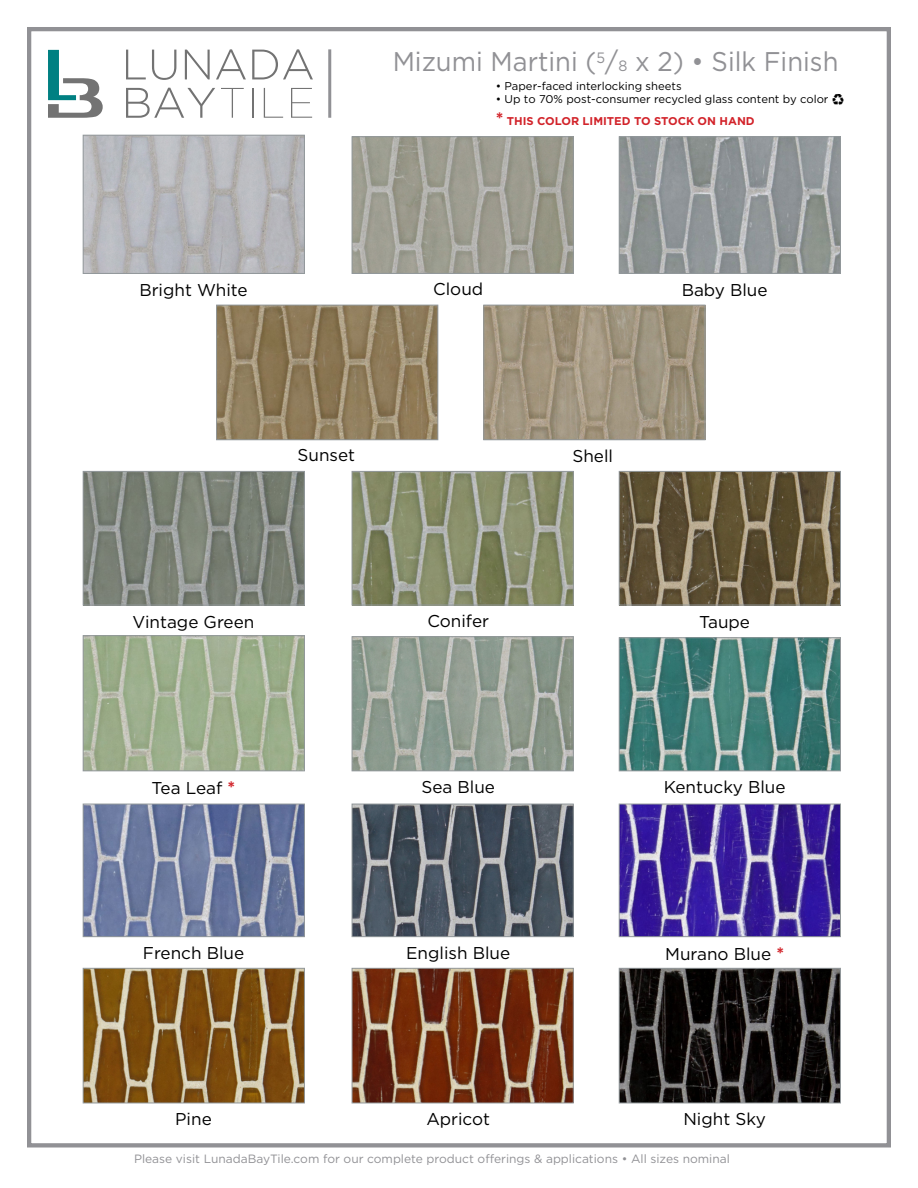
<style>
.page{position:relative;width:918px;height:1188px;background:#fff}
.page>*{position:absolute;margin:0;border:0;box-sizing:border-box;transform-origin:0 0}
.t1{font:27px "Gotham";color:#919195;scale:.95 1}
.t2{font:17.1px "Gotham";color:#000}
.t3{font:12px "Gotham";color:#919195}
.t4{font:11.25px/21.6px "Gotham";color:#000}
.s1{font-size:15px}
.s2{font-family:"Recycle"}
.s3{font-weight:700;font-size:18px;color:#d2232a}
.s4{font-weight:700;color:#d2232a}
</style>
<div class="page">
<img style="left:486px;top:307px;width:217px;height:131px">
<div style="left:484px;top:305px;width:221px;height:135px;border:1px solid #92989b"></div>
<img style="left:218px;top:307px;width:218px;height:131px">
<div style="left:216px;top:305px;width:222px;height:135px;border:1px solid #92989b"></div>
<img style="left:621px;top:473px;width:218px;height:130px">
<div style="left:619px;top:471px;width:222px;height:134px;border:1px solid #92989b"></div>
<img style="left:354px;top:473px;width:217px;height:130px">
<div style="left:352px;top:471px;width:221px;height:134px;border:1px solid #92989b"></div>
<img style="left:85px;top:473px;width:218px;height:130px">
<div style="left:83px;top:471px;width:222px;height:134px;border:1px solid #92989b"></div>
<img style="left:621px;top:640px;width:218px;height:129px">
<div style="left:619px;top:638px;width:222px;height:133px;border:1px solid #92989b"></div>
<img style="left:354px;top:639px;width:217px;height:130px">
<div style="left:352px;top:637px;width:221px;height:134px;border:1px solid #92989b"></div>
<img style="left:85px;top:637px;width:218px;height:132px">
<div style="left:83px;top:635px;width:222px;height:136px;border:1px solid #92989b"></div>
<img style="left:621px;top:139px;width:218px;height:133px">
<div style="left:619px;top:137px;width:222px;height:137px;border:1px solid #92989b"></div>
<img style="left:621px;top:806px;width:218px;height:129px">
<div style="left:619px;top:804px;width:222px;height:133px;border:1px solid #92989b"></div>
<img style="left:354px;top:139px;width:217px;height:133px">
<div style="left:352px;top:137px;width:221px;height:137px;border:1px solid #92989b"></div>
<img style="left:354px;top:806px;width:217px;height:129px">
<div style="left:352px;top:804px;width:221px;height:133px;border:1px solid #92989b"></div>
<img style="left:85px;top:137px;width:218px;height:135px">
<div style="left:83px;top:135px;width:222px;height:139px;border:1px solid #92989b"></div>
<img style="left:85px;top:806px;width:218px;height:129px">
<div style="left:83px;top:804px;width:222px;height:133px;border:1px solid #92989b"></div>
<img style="left:621px;top:970px;width:218px;height:131px">
<div style="left:619px;top:968px;width:222px;height:135px;border:1px solid #92989b"></div>
<img style="left:354px;top:970px;width:217px;height:131px">
<div style="left:352px;top:968px;width:221px;height:135px;border:1px solid #92989b"></div>
<img style="left:85px;top:970px;width:218px;height:131px">
<div style="left:83px;top:968px;width:222px;height:135px;border:1px solid #92989b"></div>
<div style="left:27px;top:27px;width:864px;height:1120px;border:4px solid #919195"></div>
<svg style="left:126px;top:50px;width:20px;height:29px"></svg>
<svg style="left:152px;top:50px;width:24px;height:30px"></svg>
<svg style="left:185px;top:50px;width:25px;height:29px"></svg>
<svg style="left:216px;top:49px;width:30px;height:30px"></svg>
<svg style="left:252px;top:49px;width:61px;height:30px"></svg>
<svg style="left:126px;top:88px;width:89px;height:30px"></svg>
<svg style="left:221px;top:88px;width:23px;height:30px"></svg>
<hr style="left:252px;top:88px;width:1px;height:30px;background:#737373">
<svg style="left:264px;top:88px;width:19px;height:30px"></svg>
<svg style="left:291px;top:88px;width:21px;height:30px"></svg>
<svg style="left:48px;top:50px;width:55px;height:68px"></svg>
<hr style="left:328px;top:49px;width:3px;height:69px;background:#919195">
<h1 class="t1" style="left:393px;top:44px;width:471px">Mizumi Martini (<sup>5</sup>/<span class="s1">8</span> x 2) • Silk Finish</h1>
<p class="t4" style="left:496px;top:75px;width:187px">• Paper-faced interlocking sheets</p>
<p class="t4" style="left:496px;top:88px;width:350px">• Up to 70% post-consumer recycled glass content by color <span class="s2">C </span><span class="s3">*</span> <span class="s4">THIS COLOR LIMITED TO STOCK ON HAND</span></p>
<p class="t2" style="left:139px;top:279px;width:110px">Bright White</p>
<p class="t2" style="left:433px;top:278px;width:52px">Cloud</p>
<p class="t2" style="left:682px;top:279px;width:87px">Baby Blue</p>
<p class="t2" style="left:298px;top:444px;width:59px">Sunset</p>
<p class="t2" style="left:572px;top:445px;width:42px">Shell</p>
<p class="t2" style="left:133px;top:611px;width:123px">Vintage Green</p>
<p class="t2" style="left:427px;top:610px;width:63px">Conifer</p>
<p class="t2" style="left:699px;top:611px;width:52px">Taupe</p>
<p class="t2" style="left:152px;top:777px;width:85px">Tea Leaf <span class="s3">*</span></p>
<p class="t2" style="left:421px;top:776px;width:75px">Sea Blue</p>
<p class="t2" style="left:664px;top:776px;width:123px">Kentucky Blue</p>
<p class="t2" style="left:143px;top:942px;width:103px">French Blue</p>
<p class="t2" style="left:406px;top:942px;width:106px">English Blue</p>
<p class="t2" style="left:665px;top:943px;width:120px">Murano Blue <span class="s3">*</span></p>
<p class="t2" style="left:175px;top:1108px;width:38px">Pine</p>
<p class="t2" style="left:426px;top:1108px;width:65px">Apricot</p>
<p class="t2" style="left:683px;top:1108px;width:84px">Night Sky</p>
<p class="t3" style="left:134px;top:1151px;width:597px">Please visit LunadaBayTile.com for our complete product offerings &amp; applications • All sizes nominal</p>
</div>
